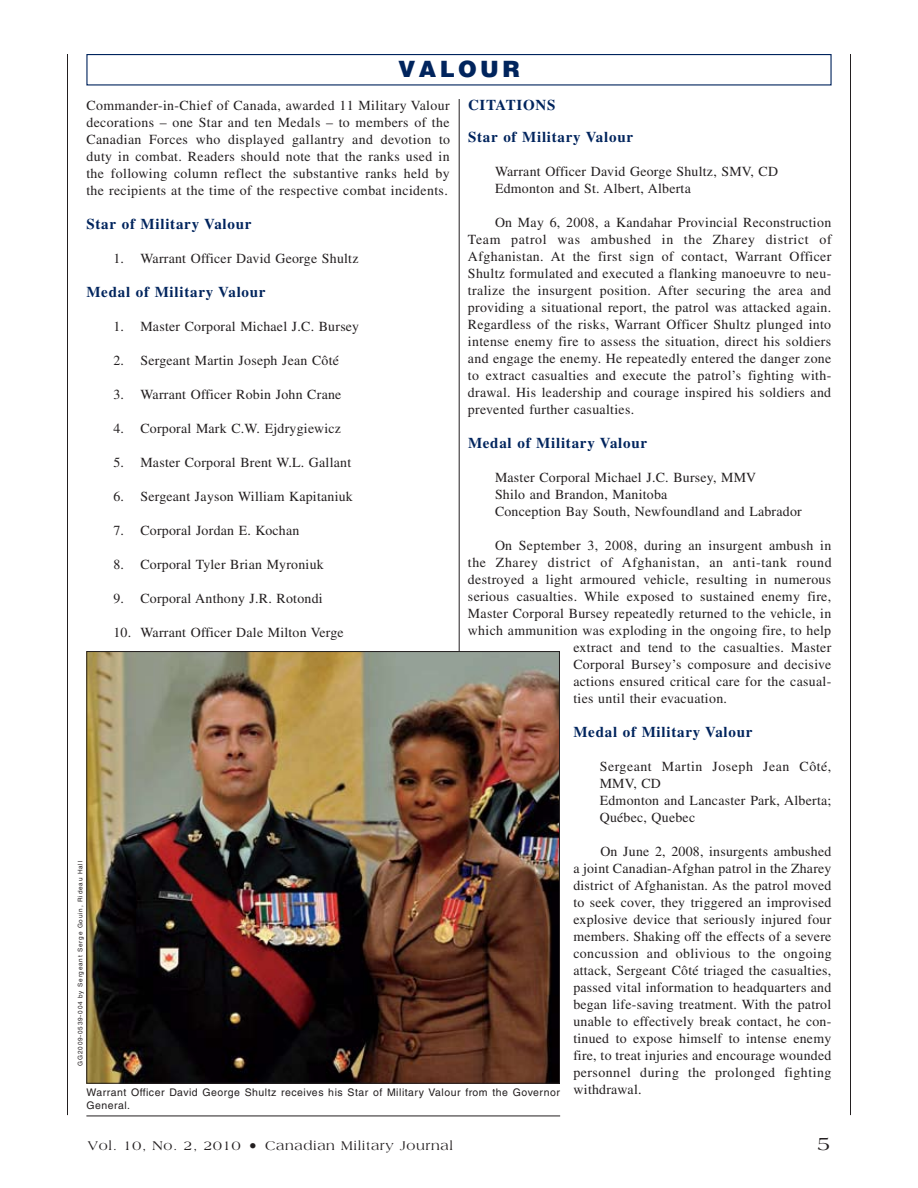
<style>
.page{position:relative;width:918px;height:1188px;background:#fff}
.page>*{position:absolute;margin:0;border:0;box-sizing:border-box;transform-origin:0 0}
.t1{font:900 22.5px "Helvetica LT Std";letter-spacing:.15em;color:#00245d}
.t2{font:19.5px "Americana Std";color:#231f20}
.t3{font:700 15px/32.1px "Times LT Std";letter-spacing:.05em;color:#00245d}
.t4{font:13.8px/17px "Times LT Std";letter-spacing:.02em;color:#231f20;text-align:justify}
.t5{font:13.8px "Times LT Std";letter-spacing:.045em;color:#231f20}
.t6{font:13.5px "Americana Std";letter-spacing:.05em;color:#231f20}
.t7{font:10.5px/12.8px "Helvetica LT Std";letter-spacing:.05em;color:#231f20}
.t8{font:6.3px "Helvetica LT Std";letter-spacing:.125em;color:#231f20}
.s1{font-size:16.5px}
</style>
<div class="page">
<div style="left:86px;top:54px;width:746px;height:32px;border:1px solid #00245d"></div>
<hr style="left:850px;top:54px;width:1px;height:1061px;background:#231f20">
<hr style="left:67px;top:54px;width:1px;height:1061px;background:#231f20">
<hr style="left:459px;top:99px;width:1px;height:586px;background:#231f20">
<img style="left:88px;top:653px;width:470px;height:429px">
<hr style="left:86px;top:1116px;width:474px;height:1px;background:#231f20">
<h1 class="t1" style="left:398px;top:54px;width:123px">VALOUR</h1>
<p class="t3" style="left:468px;top:88px;width:167px">CITATIONS<br>Star of Military Valour</p>
<p class="t4" style="left:495px;top:163px;width:285px">Warrant Officer David George Shultz, SMV, CD<br>Edmonton and St. Albert, Alberta</p>
<p class="t4" style="left:468px;top:214px;width:365px;text-indent:27px">On May 6, 2008, a Kandahar Provincial Reconstruction Team patrol was ambushed in the Zharey district of Afghanistan. At the first sign of contact, Warrant Officer Shultz formulated and executed a flanking manoeuvre to neu&shy;tralize the insurgent position. After securing the area and providing a situational report, the patrol was attacked again.<br>Regardless of the risks, Warrant Officer Shultz plunged into intense enemy fire to assess the situation, direct his soldiers and engage the enemy. He repeatedly entered the danger zone to extract casualties and execute the patrol’s fighting with&shy;drawal. His leadership and courage inspired his soldiers and prevented further casualties.</p>
<p class="t3" style="left:468px;top:427px;width:181px">Medal of Military Valour</p>
<p class="t4" style="left:495px;top:469px;width:308px;text-align:left">Master Corporal Michael J.C. Bursey, MMV<br>Shilo and Brandon, Manitoba<br>Conception Bay South, Newfoundland and Labrador</p>
<p class="t4" style="left:495px;top:537px;width:338px">On September 3, 2008, during an insurgent ambush in</p>
<p class="t5" style="left:468px;top:555px;width:365px">the Zharey district of Afghanistan, an anti-tank round</p>
<p class="t4" style="left:468px;top:571px;width:365px">destroyed a light armoured vehicle, resulting in numerous</p>
<p class="t4" style="left:468px;top:588px;width:365px">serious casualties. While exposed to sustained enemy fire,</p>
<p class="t4" style="left:468px;top:605px;width:365px">Master Corporal Bursey repeatedly returned to the vehicle, in</p>
<p class="t4" style="left:468px;top:622px;width:365px">which ammunition was exploding in the ongoing fire, to help</p>
<p class="t4" style="left:573px;top:639px;width:259px">extract and tend to the casualties. Master</p>
<p class="t4" style="left:573px;top:656px;width:260px">Corporal Bursey’s composure and decisive</p>
<p class="t4" style="left:573px;top:673px;width:260px">actions ensured critical care for the casual-</p>
<p class="t4" style="left:573px;top:690px;width:155px">ties until their evacuation.</p>
<p class="t3" style="left:573px;top:716px;width:181px">Medal of Military Valour</p>
<p class="t4" style="left:600px;top:758px;width:233px;text-align:left">Sergeant Martin Joseph Jean Côté,<br>MMV, CD<br>Edmonton and Lancaster Park, Alberta;<br>Québec, Quebec</p>
<p class="t4" style="left:573px;top:843px;width:260px;text-indent:27px">On June 2, 2008, insurgents ambushed a joint Canadian-Afghan patrol in the Zharey district of Afghanistan. As the patrol moved to seek cover, they triggered an improvised explosive device that seriously injured four members. Shaking off the effects of a severe concussion and oblivious to the ongoing attack, Sergeant Côté triaged the casualties, passed vital information to headquarters and began life-saving treatment. With the patrol unable to effectively break contact, he con&shy;tinued to expose himself to intense enemy fire, to treat injuries and encourage wounded personnel during the prolonged fighting</p>
<p class="t7" style="left:86px;top:1086px;width:557px">Warrant Officer David George Shultz receives his Star of Military Valour from the Governor <sup>withdrawal.<br></sup>General.</p>
<p class="t4" style="left:86px;top:96px;width:365px">Commander-in-Chief of Canada, awarded 11 Military Valour decorations – one Star and ten Medals – to members of the Canadian Forces who displayed gallantry and devotion to duty in combat. Readers should note that the ranks used in the following column reflect the substantive ranks held by the recipients at the time of the respective combat incidents.</p>
<p class="t3" style="left:86px;top:207px;width:167px">Star of Military Valour</p>
<p class="t4" style="left:113px;top:250px;width:247px">1. Warrant Officer David George Shultz</p>
<p class="t3" style="left:86px;top:275px;width:181px">Medal of Military Valour</p>
<p class="t4" style="left:113px;top:318px;width:247px">1. Master Corporal Michael J.C. Bursey</p>
<p class="t4" style="left:113px;top:352px;width:227px">2. Sergeant Martin Joseph Jean Côté</p>
<p class="t4" style="left:113px;top:386px;width:230px">3. Warrant Officer Robin John Crane</p>
<p class="t4" style="left:113px;top:420px;width:229px">4. Corporal Mark C.W. Ejdrygiewicz</p>
<p class="t4" style="left:113px;top:454px;width:239px">5. Master Corporal Brent W.L. Gallant</p>
<p class="t4" style="left:113px;top:488px;width:241px">6. Sergeant Jayson William Kapitaniuk</p>
<p class="t4" style="left:113px;top:522px;width:188px">7. Corporal Jordan E. Kochan</p>
<p class="t4" style="left:113px;top:556px;width:212px">8. Corporal Tyler Brian Myroniuk</p>
<p class="t4" style="left:113px;top:590px;width:211px">9. Corporal Anthony J.R. Rotondi</p>
<p class="t4" style="left:113px;top:624px;width:232px">10. Warrant Officer Dale Milton Verge</p>
<p class="t8" style="left:77px;top:1066px;width:206px;rotate:-90deg">GG2009-0539-004 by Sergeant Serge Gouin, Rideau Hall</p>
<p class="t6" style="left:88px;top:1138px;width:367px">Vol. 10, No. 2, 2010 <span class="s1">•</span> Canadian Military Journal</p>
<h2 class="t2" style="left:817px;top:1132px;width:14px">5</h2>
</div>
